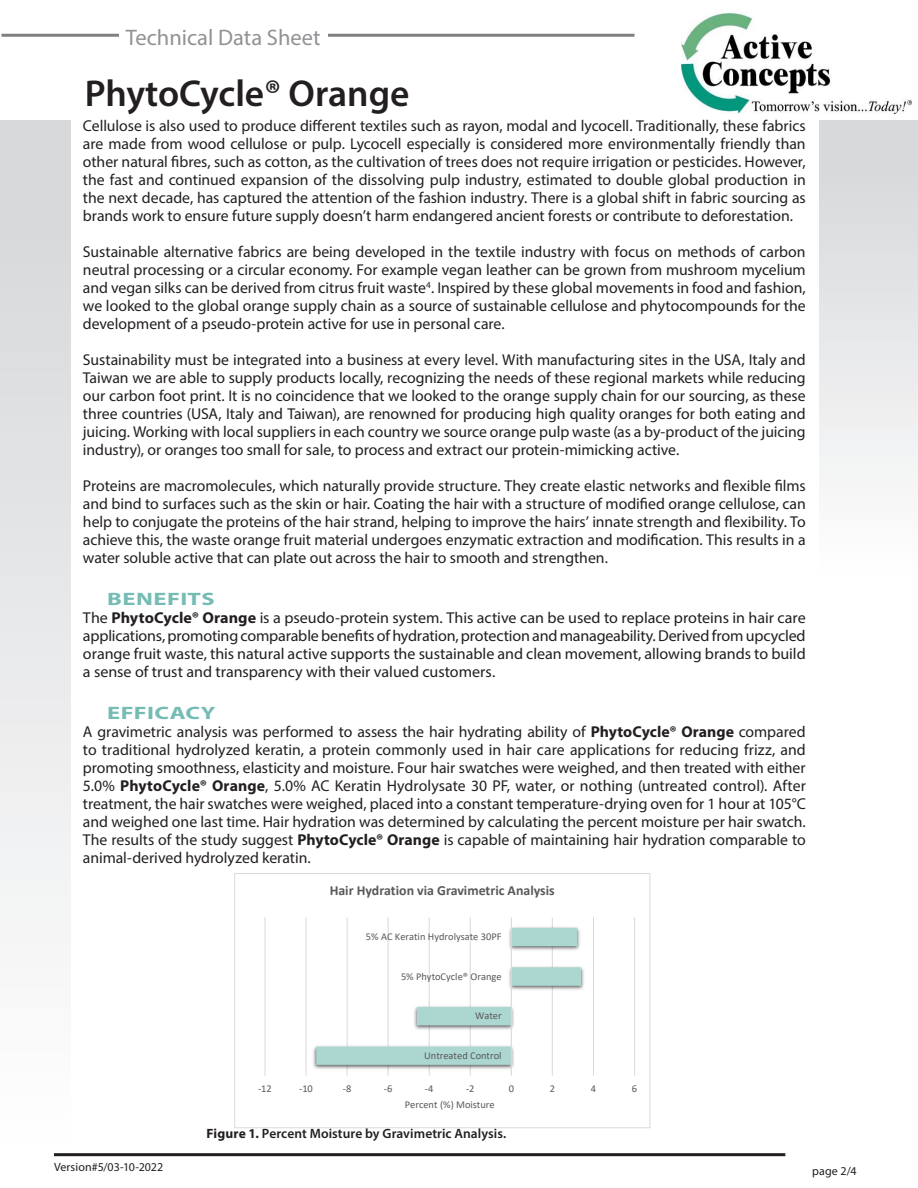
<style>
.page{position:relative;width:918px;height:1188px;background:#fff}
.page>*{position:absolute;margin:0;border:0;box-sizing:border-box;transform-origin:0 0}
.t1{font:600 37.5px "Myriad Pro";color:#231f20}
.t2{font:22.5px "Myriad Pro";color:#919295}
.t3{font:700 18px "Myriad Pro";letter-spacing:.02em;color:#75bcb4;scale:1.36 1}
.Default{font:15.75px/18px "Myriad Pro";color:#231f20;text-align:justify}
.t4{font:700 13.95px "Calibri";color:#595959}
.t5{font:600 13.5px "Myriad Pro";letter-spacing:.005em;color:#231f20}
.t6{font:12px "Myriad Pro";letter-spacing:.005em;color:#231f20}
.t7{font:10.35px "Calibri";color:#595959}
.s1{font-weight:700}
</style>
<div class="page">
<hr style="left:2px;top:34px;width:633px;height:3px;background:#808083">
<div style="left:819px;top:120px;width:99px;height:459px;background:linear-gradient(to bottom,#d4d5d8,#fefefe)"></div>
<div style="left:0;top:120px;width:71px;height:1033px;background:linear-gradient(to bottom,#d4d5d8,#fefefe)"></div>
<img style="left:682px;top:13px;width:230px;height:101px">
<div style="left:119px;top:28px;width:209px;height:26px;background:#fff"></div>
<hr style="left:54px;top:1153px;width:731px;height:3px;background:#231f20">
<hr style="left:265px;top:917px;width:1px;height:159px;background:#d9d9d9">
<hr style="left:306px;top:917px;width:1px;height:159px;background:#d9d9d9">
<hr style="left:347px;top:917px;width:1px;height:159px;background:#d9d9d9">
<hr style="left:388px;top:917px;width:1px;height:159px;background:#d9d9d9">
<hr style="left:429px;top:917px;width:1px;height:159px;background:#d9d9d9">
<hr style="left:470px;top:917px;width:1px;height:159px;background:#d9d9d9">
<hr style="left:552px;top:917px;width:1px;height:159px;background:#d9d9d9">
<hr style="left:593px;top:917px;width:1px;height:159px;background:#d9d9d9">
<hr style="left:634px;top:917px;width:1px;height:159px;background:#d9d9d9">
<img style="left:313px;top:924px;width:271px;height:148px">
<svg style="left:316px;top:928px;width:265px;height:137px"></svg>
<hr style="left:511px;top:917px;width:1px;height:159px;background:#d9d9d9">
<div style="left:234px;top:873px;width:416px;height:255px;border:1px solid #d9d9d9"></div>
<p class="t2" style="left:126px;top:23px;width:196px">Technical Data Sheet</p>
<p class="t1" style="left:85px;top:69px;width:326px">PhytoCycle® Orange</p>
<p class="Default" style="left:83px;top:116px;width:724px">Cellulose is also used to produce different textiles such as rayon, modal and lycocell. Traditionally, these fabrics are made from wood cellulose or pulp. Lycocell especially is considered more environmentally friendly than other natural fibres, such as cotton, as the cultivation of trees does not require irrigation or pesticides. However, the fast and continued expansion of the dissolving pulp industry, estimated to double global production in the next decade, has captured the attention of the fashion industry. There is a global shift in fabric sourcing as brands work to ensure future supply doesn’t harm endangered ancient forests or contribute to deforestation.</p>
<p class="Default" style="left:83px;top:242px;width:724px">Sustainable alternative fabrics are being developed in the textile industry with focus on methods of carbon neutral processing or a circular economy. For example vegan leather can be grown from mushroom mycelium and vegan silks can be derived from citrus fruit waste<sup>4</sup>. Inspired by these global movements in food and fashion, we looked to the global orange supply chain as a source of sustainable cellulose and phytocompounds for the development of a pseudo-protein active for use in personal care.</p>
<p class="Default" style="left:83px;top:350px;width:724px">Sustainability must be integrated into a business at every level. With manufacturing sites in the USA, Italy and Taiwan we are able to supply products locally, recognizing the needs of these regional markets while reducing our carbon foot print. It is no coincidence that we looked to the orange supply chain for our sourcing, as these three countries (USA, Italy and Taiwan), are renowned for producing high quality oranges for both eating and juicing. Working with local suppliers in each country we source orange pulp waste (as a by-product of the juicing industry), or oranges too small for sale, to process and extract our protein-mimicking active.</p>
<p class="Default" style="left:83px;top:476px;width:724px">Proteins are macromolecules, which naturally provide structure. They create elastic networks and flexible films and bind to surfaces such as the skin or hair. Coating the hair with a structure of modified orange cellulose, can help to conjugate the proteins of the hair strand, helping to improve the hairs’ innate strength and flexibility. To achieve this, the waste orange fruit material undergoes enzymatic extraction and modification. This results in a water soluble active that can plate out across the hair to smooth and strengthen.</p>
<p class="t3" style="left:107px;top:587px;width:81px">BENEFITS</p>
<p class="Default" style="left:83px;top:608px;width:724px">The <span class="s1">PhytoCycle® Orange</span> is a pseudo-protein system. This active can be used to replace proteins in hair care applications, promoting comparable benefits of hydration, protection and manageability. Derived from upcycled orange fruit waste, this natural active supports the sustainable and clean movement, allowing brands to build a sense of trust and transparency with their valued customers.</p>
<p class="t3" style="left:107px;top:701px;width:81px">EFFICACY</p>
<p class="Default" style="left:83px;top:722px;width:724px">A gravimetric analysis was performed to assess the hair hydrating ability of <span class="s1">PhytoCycle® Orange</span> compared to traditional hydrolyzed keratin, a protein commonly used in hair care applications for reducing frizz, and promoting smoothness, elasticity and moisture. Four hair swatches were weighed, and then treated with either 5.0% <span class="s1">PhytoCycle® Orange</span>, 5.0% AC Keratin Hydrolysate 30 PF, water, or nothing (untreated control). After treatment, the hair swatches were weighed, placed into a constant temperature-drying oven for 1 hour at 105°C and weighed one last time. Hair hydration was determined by calculating the percent moisture per hair swatch.<br>The results of the study suggest <span class="s1">PhytoCycle® Orange</span> is capable of maintaining hair hydration comparable to animal-derived hydrolyzed keratin.</p>
<p class="t4" style="left:330px;top:881px;width:227px">Hair Hydration via Gravimetric Analysis</p>
<p class="t7" style="left:366px;top:929px;width:137px">5% AC Keratin Hydrolysate 30PF</p>
<p class="t7" style="left:401px;top:969px;width:102px">5% PhytoCycle® Orange</p>
<p class="t7" style="left:475px;top:1008px;width:28px">Water</p>
<p class="t7" style="left:424px;top:1048px;width:79px">Untreated Control</p>
<p class="t7" style="left:258px;top:1081px;width:15px">-12</p>
<p class="t7" style="left:299px;top:1081px;width:15px">-10</p>
<p class="t7" style="left:343px;top:1081px;width:10px">-8</p>
<p class="t7" style="left:384px;top:1081px;width:10px">-6</p>
<p class="t7" style="left:425px;top:1081px;width:10px">-4</p>
<p class="t7" style="left:466px;top:1081px;width:10px">-2</p>
<p class="t7" style="left:509px;top:1081px;width:7px">0</p>
<p class="t7" style="left:550px;top:1081px;width:7px">2</p>
<p class="t7" style="left:591px;top:1081px;width:7px">4</p>
<p class="t7" style="left:632px;top:1081px;width:7px">6</p>
<p class="t7" style="left:405px;top:1098px;width:91px">Percent (%) Moisture</p>
<p class="t6" style="left:54px;top:1160px;width:111px">Version#5/03-10-2022</p>
<p class="t5" style="left:207px;top:1125px;width:301px"><span class="s1">Figure 1.</span> Percent Moisture by Gravimetric Analysis.</p>
<p class="t6" style="left:812px;top:1164px;width:46px">page 2/4</p>
</div>
